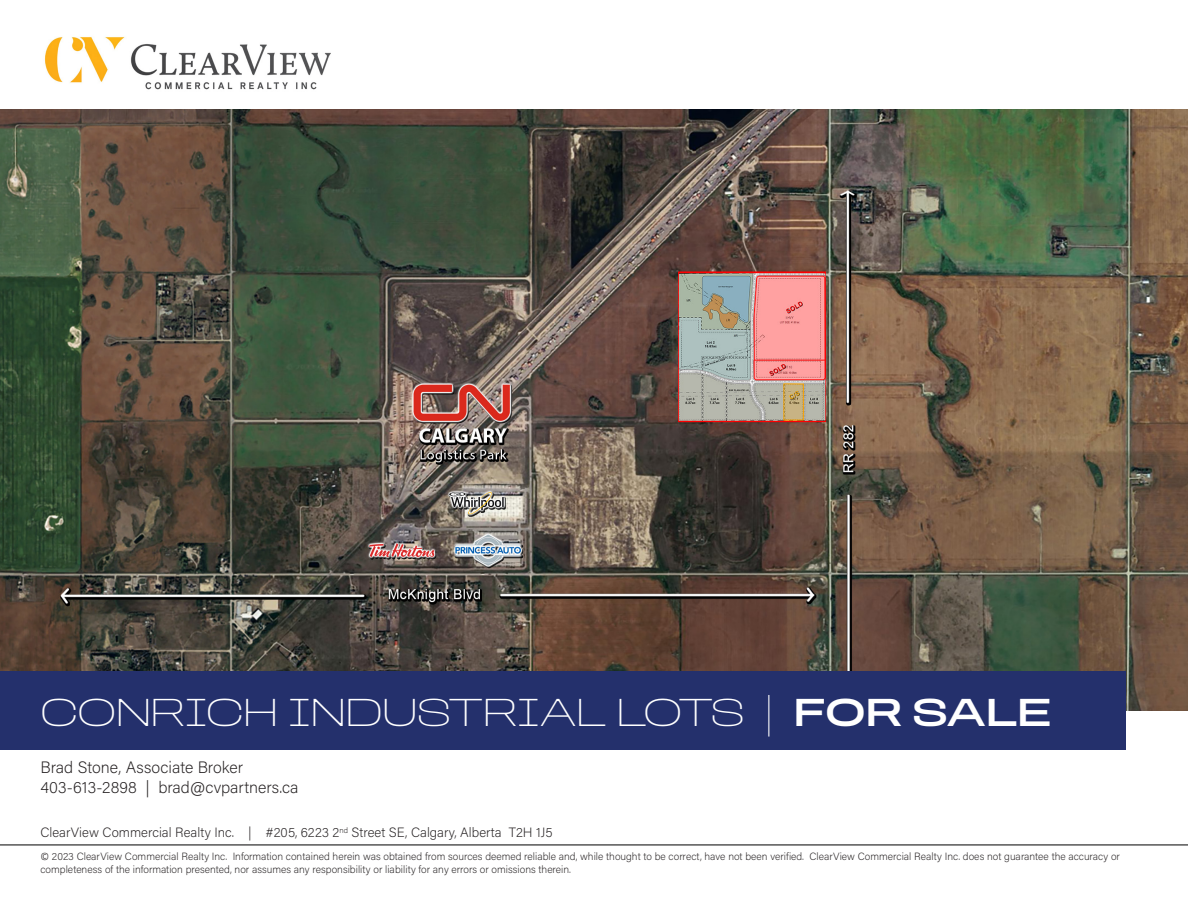
<style>
.page{position:relative;width:1188px;height:918px;background:#fff}
.page>*{position:absolute;margin:0;border:0;box-sizing:border-box;transform-origin:0 0}
.t1{font:200 40.5px "Loos Extended";color:#fff}
.t2{font:16.5px "Acumin Variable Concept";color:#231f20}
.t3{font:13.5px "Acumin Variable Concept";color:#231f20}
.t4{font:10.5px/12.6px "Acumin Variable Concept";color:#231f20}
.s1{font-weight:500}
.s2{font-family:"Calibri";font-weight:300}
</style>
<div class="page">
<img style="left:0;top:109px;width:1188px;height:602px">
<div style="left:0;top:671px;width:1125px;height:79px;background:#24306c"></div>
<hr style="left:0;top:845px;width:1188px;height:1px;background:#000">
<img style="left:45px;top:37px;width:286px;height:53px">
<p class="t1" style="left:40px;top:686px;width:1013px">CONRICH INDUSTRIAL LOTS | <span class="s1">FOR SALE</span></p>
<p class="t2" style="left:40px;top:756px;width:204px">Brad Stone, Associate Broker</p>
<p class="t2" style="left:40px;top:776px;width:260px">403-613-2898 | brad@cvpartners.ca</p>
<p class="t3" style="left:40px;top:823px;width:514px">ClearView Commercial Realty Inc. | #205, 6223 2<sup>nd</sup> Street SE, Calgary, Alberta T2H 1J5</p>
<p class="t4" style="left:40px;top:850px;width:1081px"><span class="s2">©</span> 2023 ClearView Commercial Realty Inc. Information contained herein was obtained from sources deemed reliable and, while thought to be correct, have not been verified. ClearView Commercial Realty Inc. does not guarantee the accuracy or completeness of the information presented, nor assumes any responsibility or liability for any errors or omissions therein.</p>
</div>
